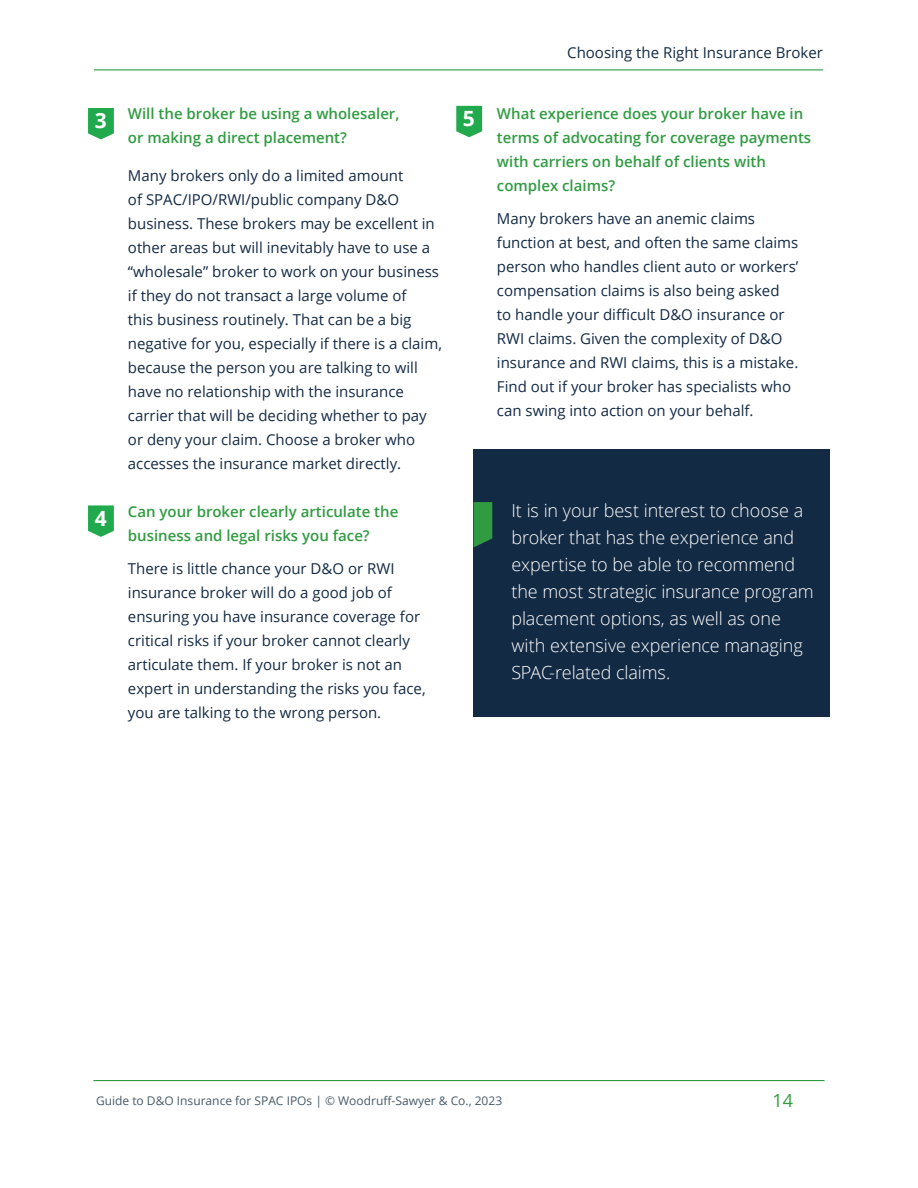
<style>
.page{position:relative;width:918px;height:1188px;background:#fff}
.page>*{position:absolute;margin:0;border:0;box-sizing:border-box;transform-origin:0 0}
.t1{font:700 21px "Open Sans";color:#fff}
.t2{font:300 18px/27px "Open Sans";letter-spacing:-.005em;color:#fff}
.t3{font:18px "Open Sans";color:#319b42}
.t4{font:15px/24px "Open Sans";color:#132a44}
.t5{font:600 15px/24px "Open Sans";color:#319b42}
.t6{font:12px "Open Sans";color:#495a66}
</style>
<div class="page">
<hr style="left:94px;top:69px;width:729px;height:1px;background:#319b42">
<hr style="left:93px;top:1080px;width:732px;height:1px;background:#319b42">
<svg style="left:88px;top:108px;width:26px;height:31px"></svg>
<svg style="left:88px;top:505px;width:26px;height:32px"></svg>
<svg style="left:456px;top:106px;width:26px;height:31px"></svg>
<div style="left:474px;top:449px;width:356px;height:268px;background:#132a44"></div>
<svg style="left:474px;top:502px;width:18px;height:45px"></svg>
<h1 class="t1" style="left:95px;top:106px;width:13px">3</h1>
<h1 class="t1" style="left:95px;top:503px;width:13px">4</h1>
<p class="t5" style="left:128px;top:102px;width:273px">Will the broker be using a wholesaler, or making a direct placement?</p>
<p class="t4" style="left:128px;top:163px;width:316px">Many brokers only do a limited amount<br>of SPAC/IPO/RWI/public company D&amp;O business. These brokers may be excellent in other areas but will inevitably have to use a “wholesale” broker to work on your business if they do not transact a large volume of<br>this business routinely. That can be a big negative for you, especially if there is a claim, because the person you are talking to will have no relationship with the insurance carrier that will be deciding whether to pay or deny your claim. Choose a broker who accesses the insurance market directly.</p>
<p class="t5" style="left:128px;top:499px;width:272px">Can your broker clearly articulate the business and legal risks you face?</p>
<p class="t4" style="left:128px;top:556px;width:299px">There is little chance your D&amp;O or RWI insurance broker will do a good job of ensuring you have insurance coverage for critical risks if your broker cannot clearly articulate them. If your broker is not an expert in understanding the risks you face, you are talking to the wrong person.</p>
<h1 class="t1" style="left:463px;top:104px;width:13px">5</h1>
<p class="t4" style="left:567px;top:40px;width:257px">Choosing the Right Insurance Broker</p>
<p class="t5" style="left:497px;top:102px;width:316px">What experience does your broker have in terms of advocating for coverage payments with carriers on behalf of clients with complex claims?</p>
<p class="t4" style="left:497px;top:207px;width:303px">Many brokers have an anemic claims function at best, and often the same claims person who handles client auto or workers’ compensation claims is also being asked<br>to handle your difficult D&amp;O insurance or RWI claims. Given the complexity of D&amp;O insurance and RWI claims, this is a mistake.<br>Find out if your broker has specialists who can swing into action on your behalf.</p>
<p class="t2" style="left:511px;top:497px;width:304px">It is in your best interest to choose a broker that has the experience and expertise to be able to recommend the most strategic insurance program placement options, as well as one with extensive experience managing SPAC-related claims.</p>
<p class="t6" style="left:96px;top:1093px;width:408px">Guide to D&amp;O Insurance for SPAC IPOs | © Woodruff-Sawyer &amp; Co., 2023</p>
<p class="t3" style="left:773px;top:1088px;width:22px">14</p>
</div>
